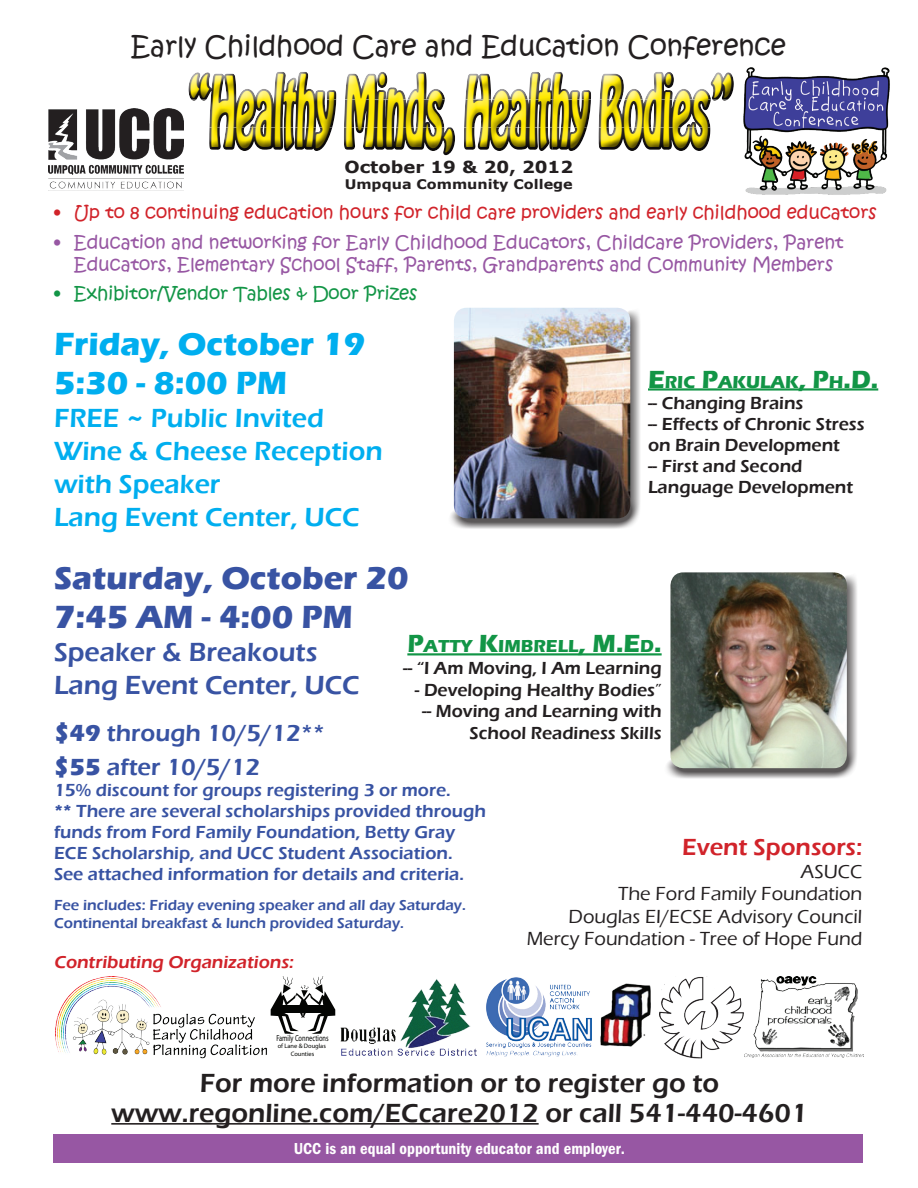
<style>
.page{position:relative;width:918px;height:1188px;background:#fff}
.page>*{position:absolute;margin:0;border:0;box-sizing:border-box;transform-origin:0 0}
.t1{font:85.95px "Hobo Std";color:#ffe901;scale:.42 1}
.t2{font:700 33px/39px "Eras ITC";color:#3853a3}
.t3{font:700 33px/39px "Eras ITC";color:#00aeef}
.t4{font:600 27px/30px "Eras ITC";color:#231f20;text-align:center}
.t5{font:600 27px/33px "Eras ITC";color:#00aeef}
.t6{font:27px "Kristen ITC";color:#231f20}
.t7{font:600 27px/33px "Eras ITC";color:#3853a3}
.t8{font:600 24px/34.5px "Eras ITC";color:#3853a3}
.t9{font:600 24px "Eras ITC";color:#d1232a}
.t10{font:500 19.5px/22.5px "Eras ITC";color:#231f20;text-align:right}
.t11{font:600 18px/21px "Eras ITC";color:#3853a3}
.t12{font:600 18px/21px "Eras ITC";color:#231f20;text-align:right}
.t13{font:18px/22.5px "Kristen ITC";color:#9757a3;text-align:center}
.t14{font:18px "Kristen ITC";color:#d1232a}
.t15{font:18px "Kristen ITC";color:#129546}
.t16{font:600 18px "Eras ITC";color:#d1232a}
.t17{font:700 17.85px "Eras ITC";color:#129546}
.t18{font:16.5px "ITC Franklin Gothic Std Dm Cd";color:#fff}
.t19{font:700 16.5px "Verdana";color:#231f20;scale:1.09 1}
.t20{font:600 15px/18px "Eras ITC";color:#3853a3}
.t21{font:700 13.2px "Verdana";color:#231f20;scale:1.09 1}
.t22{font:700 8.7px "Gill Sans";color:#040503;scale:.73 1}
.t23{font:6.45px/7.6px "Geneva";color:#040503;text-align:center}
.s1{font-weight:700}
.s2{font-size:25.5px}
.s3{font-weight:500}
</style>
<div class="page">
<div style="left:54px;top:1134px;width:809px;height:28px;background:#9757a3"></div>
<hr style="left:111px;top:1123px;width:428px;height:2px;background:#231f20">
<svg style="left:271px;top:976px;width:64px;height:58px"></svg>
<img style="left:667px;top:976px;width:197px;height:83px">
<img style="left:486px;top:977px;width:98px;height:80px">
<img style="left:584px;top:983px;width:83px;height:64px">
<img style="left:55px;top:976px;width:212px;height:83px">
<img style="left:340px;top:979px;width:137px;height:77px">
<div style="left:447px;top:307px;width:194px;height:222px;background:#231f20;opacity:.75"></div>
<img style="left:454px;top:308px;width:176px;height:210px">
<div style="left:664px;top:571px;width:194px;height:208px;background:#231f20;opacity:.75"></div>
<img style="left:670px;top:572px;width:177px;height:196px">
<hr style="left:407px;top:653px;width:255px;height:2px;background:#129546">
<hr style="left:648px;top:388px;width:230px;height:3px;background:#129546">
<img style="left:48px;top:109px;width:135px;height:82px">
<img style="left:743px;top:67px;width:147px;height:128px">
<svg style="left:188px;top:72px;width:546px;height:84px"></svg>
<h3 class="t6" style="left:131px;top:28px;width:657px">Early Childhood Care and Education Conference</h3>
<h1 class="t1" style="left:187px;top:53px;width:1307px">“Healthy Minds, Healthy Bodies”</h1>
<p class="t19" style="left:344px;top:156px;width:211px">October 19 &amp; 20, 2012</p>
<p class="t21" style="left:345px;top:175px;width:211px">Umpqua Community College</p>
<p class="t14" style="left:54px;top:201px;width:825px">• Up to 8 continuing education hours for child care providers and early childhood educators</p>
<p class="t13" style="left:54px;top:231px;width:792px">• Education and networking for Early Childhood Educators, Childcare Providers, Parent<br>Educators, Elementary School Staff, Parents, Grandparents and Community Members</p>
<p class="t15" style="left:54px;top:282px;width:365px">• Exhibitor/Vendor Tables &amp; Door Prizes</p>
<h2 class="t3" style="left:54px;top:324px;width:313px">Friday, October 19<br>5:30 - 8:00 PM</h2>
<h3 class="t5" style="left:54px;top:401px;width:330px">FREE ~ Public Invited<br>Wine &amp; Cheese Reception with Speaker<br>Lang Event Center, UCC</h3>
<h2 class="t2" style="left:54px;top:558px;width:356px">Saturday, October 20<br>7:45 AM - 4:00 PM</h2>
<h3 class="t7" style="left:54px;top:635px;width:307px">Speaker &amp; Breakouts<br>Lang Event Center, UCC</h3>
<h3 class="t8" style="left:54px;top:716px;width:272px"><span class="s1">$49</span> through 10/5/12** <span class="s1">$55</span> after 10/5/12</h3>
<p class="t11" style="left:54px;top:780px;width:433px">15% discount for groups registering 3 or more.<br><span class="s1">**</span> There are several scholarships provided through funds from Ford Family Foundation, Betty Gray ECE Scholarship, and UCC Student Association.<br>See attached information for details and criteria.</p>
<p class="t20" style="left:54px;top:896px;width:413px">Fee includes: Friday evening speaker and all day Saturday.<br>Continental breakfast &amp; lunch provided Saturday.</p>
<p class="t16" style="left:54px;top:952px;width:243px">Contributing Organizations:</p>
<p class="t17" style="left:648px;top:371px;width:232px"><span class="s2">E</span>RIC <span class="s2">P</span>AKULAK<span class="s2">, P</span>H<span class="s2">.D.</span></p>
<p class="t12" style="left:648px;top:392px;width:218px;text-align:left">-- Changing Brains<br>-- Effects of Chronic Stress on Brain Development<br>-- First and Second<br>Language Development</p>
<p class="t17" style="left:407px;top:636px;width:256px"><span class="s2">P</span>ATTY <span class="s2">K</span>IMBRELL<span class="s2">, M.E</span>D<span class="s2">.</span></p>
<p class="t12" style="left:403px;top:658px;width:260px">-- “I Am Moving, I Am Learning</p>
<p class="t12" style="left:415px;top:679px;width:248px;line-height:21.6px">- Developing Healthy Bodies<span class="s3">” </span>-- Moving and Learning with<br>School Readiness Skills</p>
<h3 class="t9" style="left:682px;top:834px;width:182px">Event Sponsors:</h3>
<p class="t10" style="left:527px;top:860px;width:337px">ASUCC<br>The Ford Family Foundation<br>Douglas EI/ECSE Advisory Council<br>Mercy Foundation - Tree of Hope Fund</p>
<p class="t22" style="left:276px;top:1033px;width:73px">Family Connections</p>
<p class="t23" style="left:278px;top:1042px;width:50px">of Lane &amp; Douglas<br>Counties</p>
<h3 class="t4" style="left:111px;top:1068px;width:698px">For more information or to register go to www.regonline.com/ECcare2012 or call 541-440-4601</h3>
<p class="t18" style="left:294px;top:1139px;width:333px">UCC is an equal opportunity educator and employer.</p>
</div>
